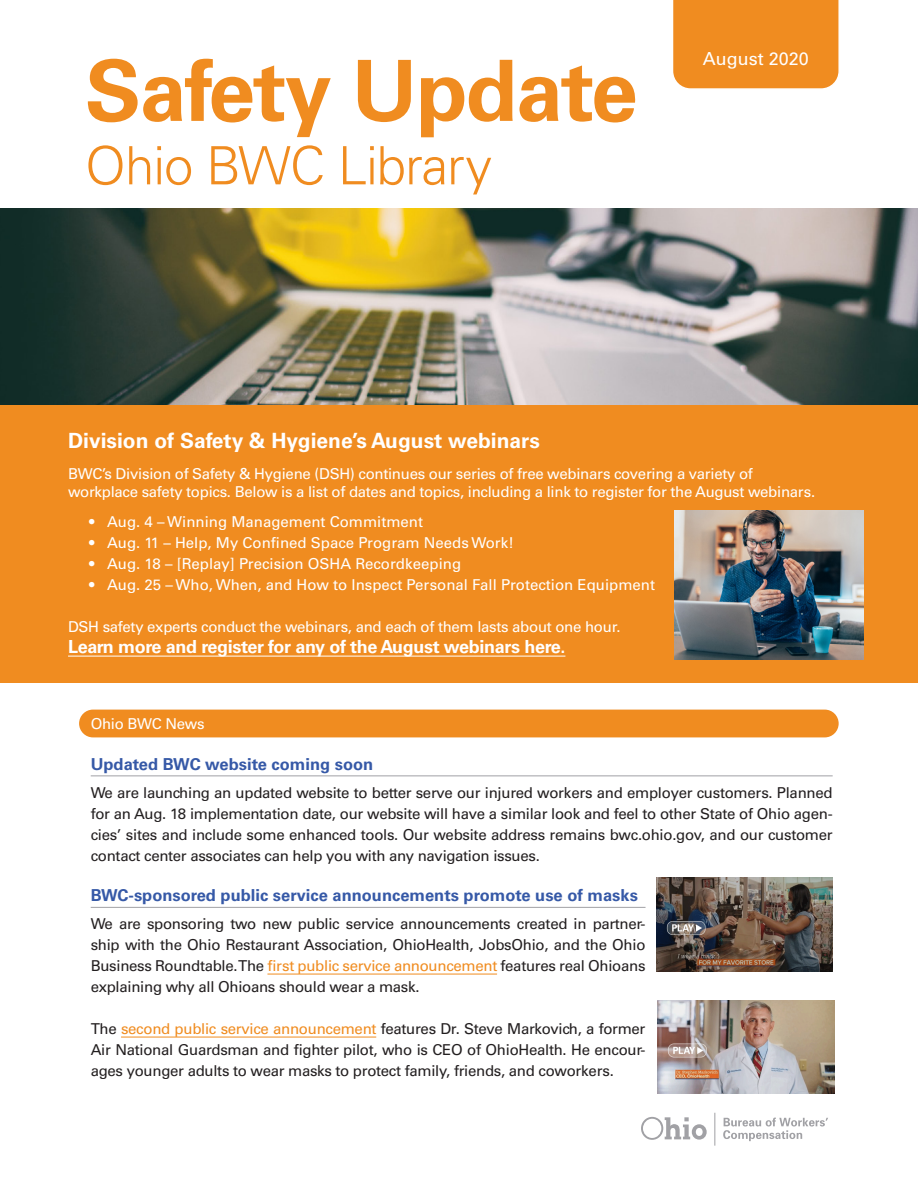
<style>
.page{position:relative;width:918px;height:1188px;background:#fff}
.page>*{position:absolute;margin:0;border:0;box-sizing:border-box;transform-origin:0 0}
.t1{font:700 84.6px "Univers LT Std";letter-spacing:-.02em;color:#f08c20}
.t2{font:300 52.8px "Univers LT Std";letter-spacing:-.02em;color:#f08c20}
.Body{font:700 21px "Univers LT Std";color:#fff}
.Body-2{font:700 18px "Univers LT Std";letter-spacing:-.02em;color:#fff}
.BULLIT{font:18px "Univers LT Std";color:#fff}
.head_rule{font:700 16.5px "Univers LT Std";color:#3659a7}
.Body-3{font:15px/21px "Univers LT Std";letter-spacing:-.02em;color:#231f20;text-align:justify}
.Body-4{font:15px/18px "Univers LT Std";letter-spacing:-.02em;color:#fff}
.bullets{font:15px "Univers LT Std";color:#fff}
.s1{color:#f08c20}
</style>
<div class="page">
<img style="left:0;top:208px;width:918px;height:197px">
<svg style="left:641px;top:1117px;width:66px;height:23px"></svg>
<svg style="left:723px;top:1118px;width:105px;height:23px"></svg>
<hr style="left:714px;top:1113px;width:1px;height:33px;background:#a1a1a5">
<div style="left:673px;top:1px;width:166px;height:88px;background:#f08c20"></div>
<hr style="left:662px;top:0;width:184px;height:1px;background:#5a5a5d">
<div style="left:0;top:405px;width:918px;height:278px;background:#f08c20"></div>
<div style="left:79px;top:710px;width:760px;height:27px;background:#f08c20;border-radius:14px"></div>
<hr style="left:91px;top:775px;width:742px;height:1px;background:#a1a1a5">
<hr style="left:91px;top:907px;width:555px;height:1px;background:#a1a1a5">
<hr style="left:267px;top:974px;width:230px;height:1px;background:#f08c20">
<hr style="left:121px;top:1037px;width:255px;height:1px;background:#f08c20">
<hr style="left:68px;top:656px;width:497px;height:1px;background:#fff">
<img style="left:675px;top:511px;width:189px;height:148px">
<img style="left:658px;top:1000px;width:176px;height:94px">
<img style="left:657px;top:877px;width:176px;height:94px">
<h1 class="t1" style="left:85px;top:42px;width:554px">Safety Update</h1>
<h2 class="t2" style="left:85px;top:134px;width:409px">Ohio BWC Library</h2>
<p class="BULLIT" style="left:703px;top:48px;width:108px">August 2020</p>
<p class="Body" style="left:68px;top:429px;width:473px">Division of Safety &amp; Hygiene’s August webinars</p>
<p class="Body-4" style="left:68px;top:464px;width:749px">BWC’s Division of Safety &amp; Hygiene (DSH) continues our series of free webinars covering a variety of workplace safety topics. Below is a list of dates and topics, including a link to register for the August webinars.</p>
<p class="bullets" style="left:89px;top:512px;width:336px">• Aug. 4 – Winning Management Commitment</p>
<p class="bullets" style="left:89px;top:533px;width:427px">• Aug. 11 – Help, My Confined Space Program Needs Work!</p>
<p class="bullets" style="left:89px;top:554px;width:374px">• Aug. 18 – [Replay] Precision OSHA Recordkeeping</p>
<p class="bullets" style="left:89px;top:575px;width:567px">• Aug. 25 – Who, When, and How to Inspect Personal Fall Protection Equipment</p>
<p class="Body-4" style="left:68px;top:617px;width:554px">DSH safety experts conduct the webinars, and each of them lasts about one hour.</p>
<p class="Body-2" style="left:68px;top:636px;width:499px">Learn more and register for any of the August webinars here.</p>
<p class="Body-4" style="left:91px;top:715px;width:115px">Ohio BWC News</p>
<p class="head_rule" style="left:91px;top:754px;width:284px">Updated BWC website coming soon</p>
<p class="Body-3" style="left:91px;top:782px;width:743px">We are launching an updated website to better serve our injured workers and employer customers. Planned for an Aug. 18 implementation date, our website will have a similar look and feel to other State of Ohio agen&shy;cies’ sites and include some enhanced tools. Our website address remains bwc.ohio.gov, and our customer contact center associates can help you with any navigation issues.</p>
<p class="head_rule" style="left:91px;top:886px;width:549px">BWC-sponsored public service announcements promote use of masks</p>
<p class="Body-3" style="left:91px;top:913px;width:556px">We are sponsoring two new public service announcements created in partner&shy;ship with the Ohio Restaurant Association, OhioHealth, JobsOhio, and the Ohio Business Roundtable. The <span class="s1">first public service announcement</span> features real Ohioans explaining why all Ohioans should wear a mask.</p>
<p class="Body-3" style="left:91px;top:1018px;width:556px">The <span class="s1">second public service announcement</span> features Dr. Steve Markovich, a former Air National Guardsman and fighter pilot, who is CEO of OhioHealth. He encour&shy;ages younger adults to wear masks to protect family, friends, and coworkers.</p>
</div>
